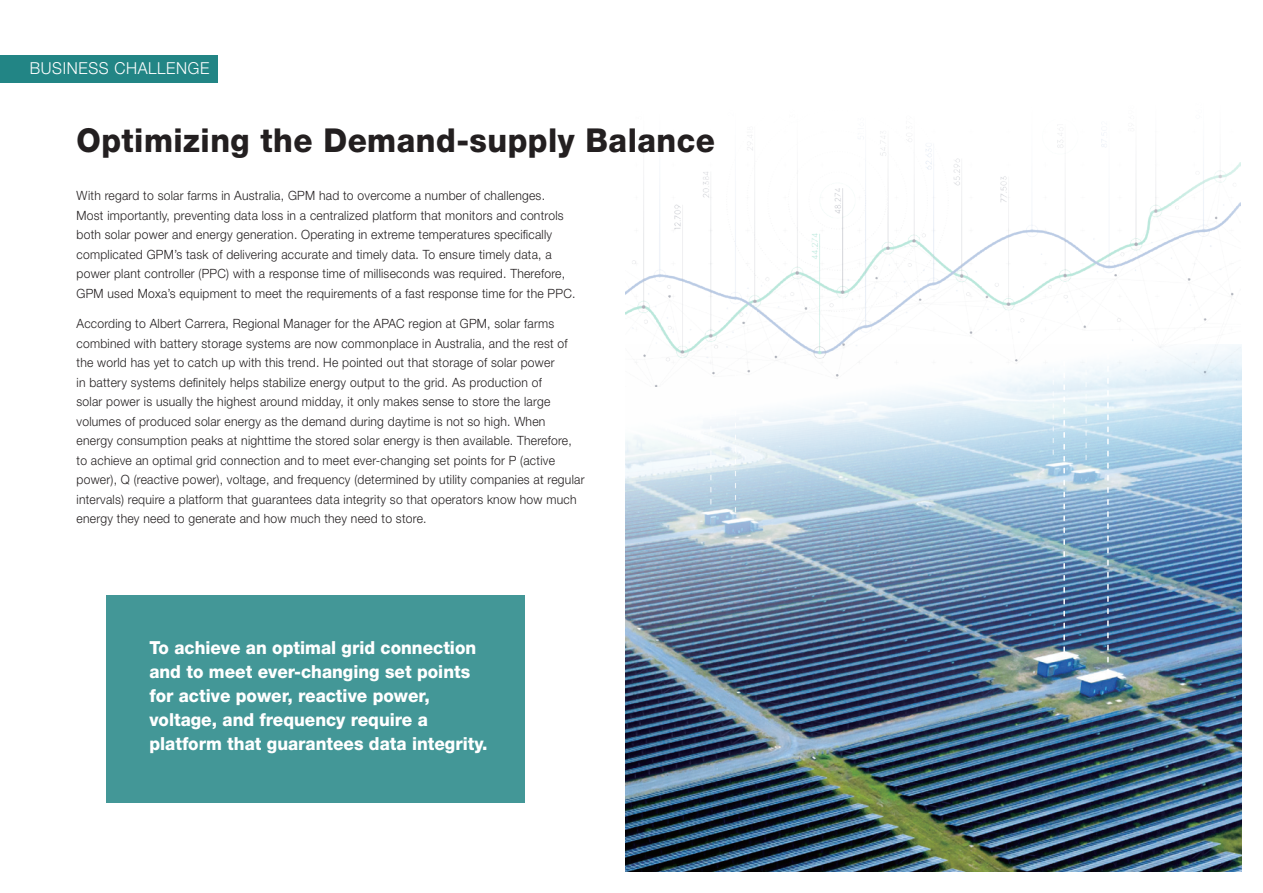
<style>
.page{position:relative;width:1263px;height:893px;background:#fff}
.page>*{position:absolute;margin:0;border:0;box-sizing:border-box;transform-origin:0 0}
.t1{font:800 33px "Helvetica Neue LT Std";letter-spacing:.015em;color:#231f20;scale:.95 1}
.t2{font:800 18px/24px "Helvetica Neue LT Std";color:#fff;scale:.95 1}
.t3{font:300 16.5px "Helvetica Neue LT Std";letter-spacing:.04em;color:#fff;scale:.95 1}
.t4{font:300 12.75px/19.5px "Helvetica Neue LT Std";letter-spacing:.02em;color:#231f20;scale:.95 1}
</style>
<div class="page">
<img style="left:625px;top:345px;width:617px;height:527px">
<img style="left:625px;top:129px;width:615px;height:258px">
<svg style="left:1063px;top:302px;width:2px;height:349px"></svg>
<svg style="left:1107px;top:294px;width:2px;height:380px"></svg>
<svg style="left:735px;top:326px;width:1px;height:186px"></svg>
<svg style="left:710px;top:366px;width:1px;height:138px"></svg>
<svg style="left:1053px;top:310px;width:1px;height:144px"></svg>
<svg style="left:1086px;top:297px;width:1px;height:163px"></svg>
<div style="left:0;top:55px;width:217px;height:27px;background:#228585"></div>
<div style="left:106px;top:595px;width:419px;height:208px;background:#439797"></div>
<p class="t3" style="left:30px;top:58px;width:191px">BUSINESS CHALLENGE</p>
<h1 class="t1" style="left:77px;top:121px;width:673px">Optimizing the Demand-supply Balance</h1>
<p class="t4" style="left:77px;top:186px;width:527px">With regard to solar farms in Australia, GPM had to overcome a number of challenges.<br>Most importantly, preventing data loss in a centralized platform that monitors and controls both solar power and energy generation. Operating in extreme temperatures specifically complicated GPM’s task of delivering accurate and timely data. To ensure timely data, a power plant controller (PPC) with a response time of milliseconds was required. Therefore, GPM used Moxa’s equipment to meet the requirements of a fast response time for the PPC.</p>
<p class="t4" style="left:77px;top:313px;width:536px">According to Albert Carrera, Regional Manager for the APAC region at GPM, solar farms combined with battery storage systems are now commonplace in Australia, and the rest of the world has yet to catch up with this trend. He pointed out that storage of solar power<br>in battery systems definitely helps stabilize energy output to the grid. As production of<br>solar power is usually the highest around midday, it only makes sense to store the large volumes of produced solar energy as the demand during daytime is not so high. When energy consumption peaks at nighttime the stored solar energy is then available. Therefore, to achieve an optimal grid connection and to meet ever-changing set points for P (active power), Q (reactive power), voltage, and frequency (determined by utility companies at regular intervals) require a platform that guarantees data integrity so that operators know how much energy they need to generate and how much they need to store.</p>
<h2 class="t2" style="left:149px;top:636px;width:357px">To achieve an optimal grid connection and to meet ever-changing set points for active power, reactive power, voltage, and frequency require a platform that guarantees data integrity.</h2>
</div>
